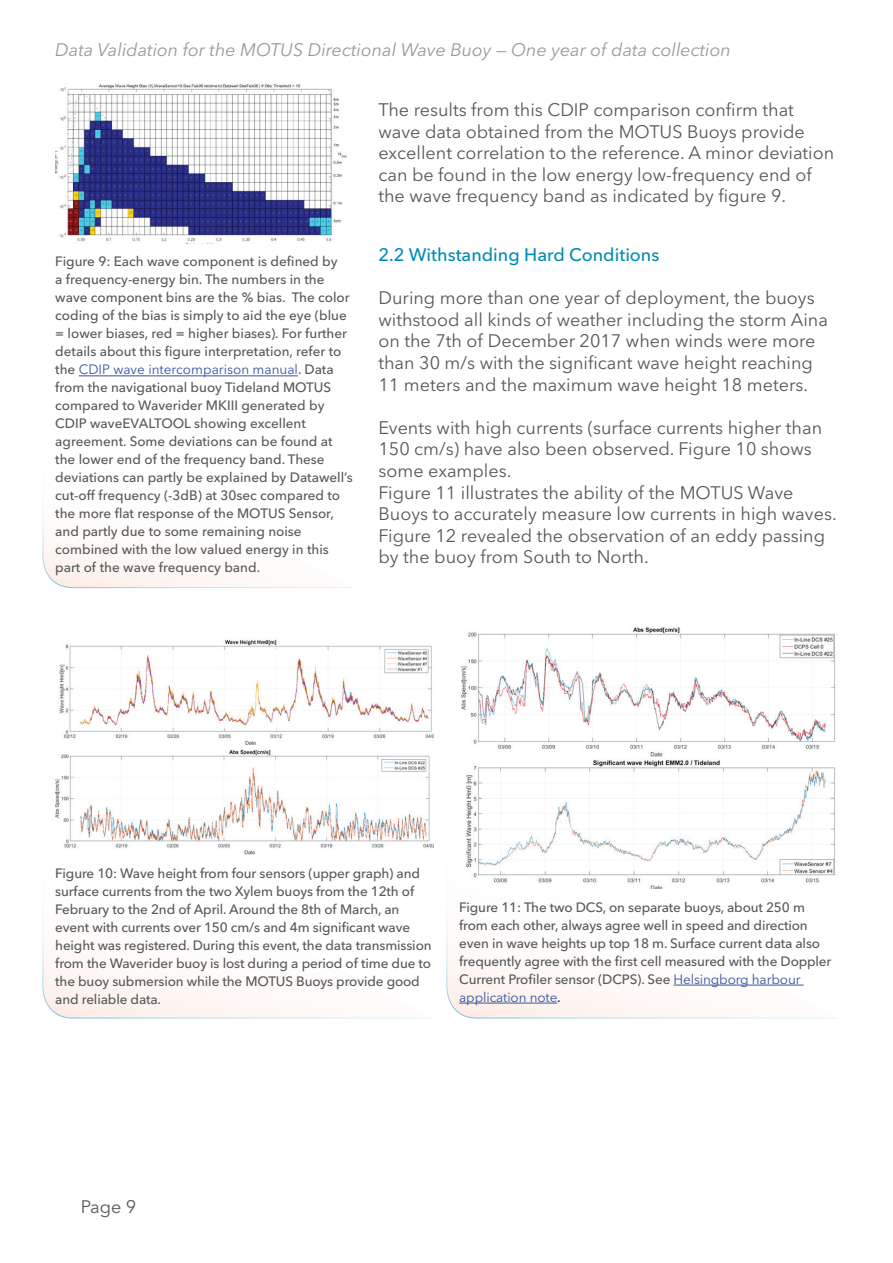
<style>
.page{position:relative;width:893px;height:1263px;background:#fff}
.page>*{position:absolute;margin:0;border:0;box-sizing:border-box;transform-origin:0 0}
.t1{font:18px/21.6px "Avenir Next LT Pro";color:#57585a}
.t2{font:italic 18px "Avenir Next LT Pro";color:#97999c}
.t3{font:500 18px "Avenir Next LT Pro";color:#008bb3}
.t4{font:18px "Avenir Next LT Pro";color:#58595b}
.t5{font:500 13.5px/18px "Avenir Next LT Pro";letter-spacing:-.01em;color:#57585a}
.s1{font-weight:400;color:#3853a3}
.s2{color:#231f20}
</style>
<div class="page">
<svg style="left:42px;top:507px;width:311px;height:81px"></svg>
<svg style="left:42px;top:854px;width:391px;height:165px"></svg>
<svg style="left:446px;top:914px;width:391px;height:105px"></svg>
<img style="left:55px;top:84px;width:292px;height:159px">
<hr style="left:79px;top:375px;width:219px;height:1px;background:#3853a3">
<hr style="left:674px;top:985px;width:130px;height:1px;background:#3853a3">
<hr style="left:459px;top:1003px;width:98px;height:1px;background:#3853a3">
<img style="left:55px;top:639px;width:379px;height:215px">
<img style="left:461px;top:627px;width:374px;height:262px">
<h1 class="t2" style="left:55px;top:39px;width:677px">Data Validation for the MOTUS Directional Wave Buoy — One year of data collection</h1>
<p class="t5" style="left:55px;top:253px;width:299px">Figure 9: Each wave component is defined by<br>a frequency-energy bin. The numbers in the wave component bins are the % bias. The color coding of the bias is simply to aid the eye (blue = lower biases, red = higher biases). For further details about this figure interpretation, refer to the <span class="s1">CDIP wave intercomparison manual</span>. Data from the navigational buoy Tideland MOTUS compared to Waverider MKIII generated by CDIP waveEVALTOOL showing excellent agreement. Some deviations can be found at the lower end of the frequency band. These deviations can partly be explained by Datawell’s cut-off frequency (-3dB) at 30sec compared to the more flat response of the MOTUS Sensor, and partly due to some remaining noise combined with the low valued energy in this part of the wave frequency band.</p>
<p class="t1" style="left:378px;top:99px;width:457px">The results from this CDIP comparison confirm that wave data obtained from the MOTUS Buoys provide excellent correlation to the reference. A minor deviation can be found in the low energy low-frequency end of the wave frequency band as indicated by figure 9.</p>
<h1 class="t3" style="left:378px;top:244px;width:282px">2.2 Withstanding Hard Conditions</h1>
<p class="t1" style="left:378px;top:287px;width:451px">During more than one year of deployment, the buoys withstood all kinds of weather including the storm Aina on the 7th of December 2017 when winds were more than 30 m/s with the significant wave height reaching 11 meters and the maximum wave height 18 meters.</p>
<p class="t1" style="left:378px;top:417px;width:460px">Events with high currents (surface currents higher than 150 cm/s) have also been observed. Figure 10 shows some examples.<br>Figure 11 illustrates the ability of the MOTUS Wave Buoys to accurately measure low currents in high waves.<br>Figure 12 revealed the observation of an eddy passing by the buoy from South to North.</p>
<p class="t5" style="left:55px;top:864px;width:378px">Figure 10: Wave height from four sensors (upper graph) and surface currents from the two Xylem buoys from the 12th of February to the 2nd of April. Around the 8th of March, an event with currents over 150 cm/s and 4m significant wave height was registered. During this event, the data transmission from the Waverider buoy is lost during a period of time due to the buoy submersion while the MOTUS Buoys provide good and reliable data.</p>
<p class="t5" style="left:459px;top:898px;width:374px">Figure 11: The two DCS, on separate buoys, about 250 m from each other, always agree well in speed and direction even in wave heights up top 18 m. Surface current data also frequently agree with the first cell measured with the Doppler Current Profiler sensor (DCPS). See <span class="s1">Helsingborg harbour application note</span><span class="s2">.</span></p>
<h1 class="t4" style="left:81px;top:1196px;width:57px">Page 9</h1>
</div>
